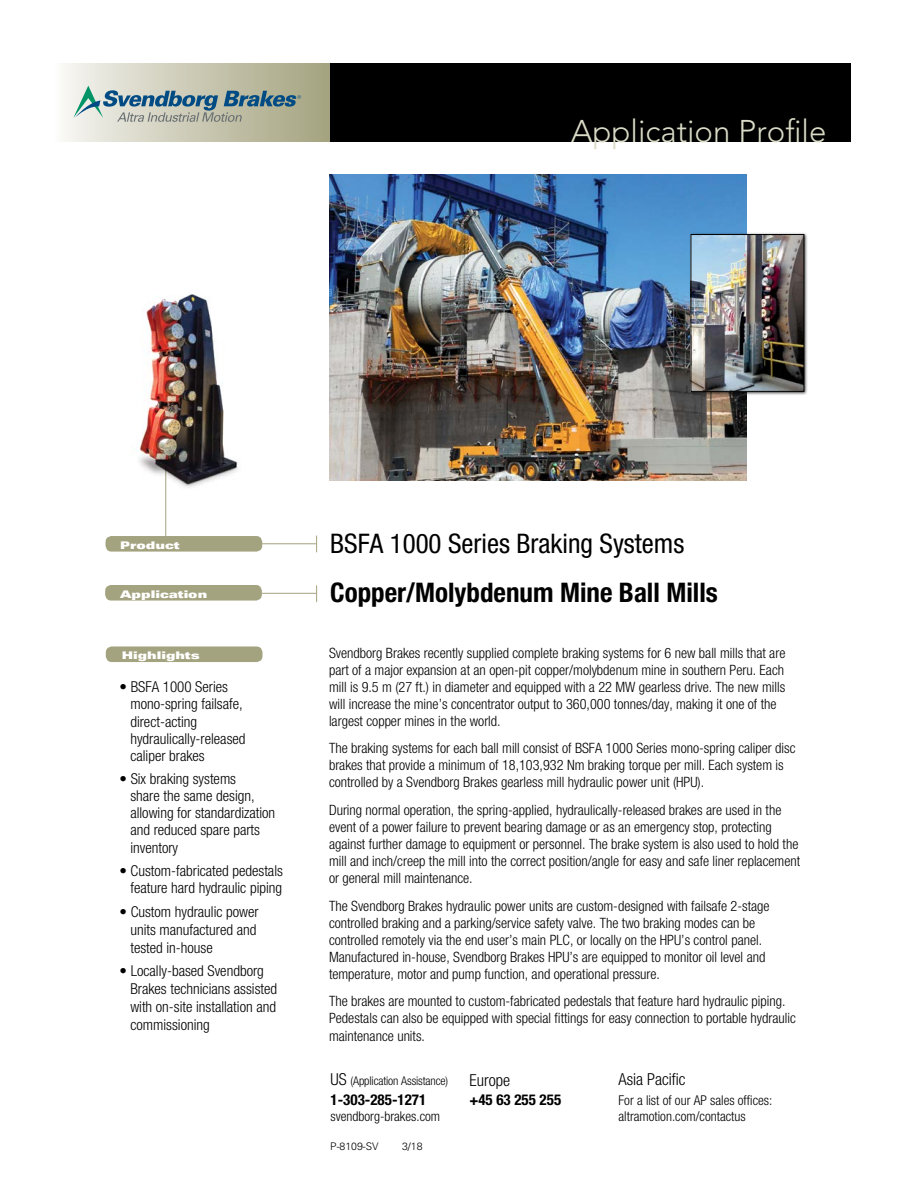
<style>
.page{position:relative;width:918px;height:1188px;background:#fff}
.page>*{position:absolute;margin:0;border:0;box-sizing:border-box;transform-origin:0 0}
.t1{font:300 31.2px "Avenir LT Std";color:#dadbc6}
.t2{font:700 condensed 27px "Helvetica Neue LT Std";color:#000}
.t3{font:condensed 27px "Helvetica Neue LT Std";color:#000}
.t4{font:300 condensed 16.5px "Helvetica Neue LT Std";color:#000}
.t5{font:300 condensed 15px/17.2px "Helvetica Neue LT Std";color:#000}
.t6{font:700 condensed 15px "Helvetica Neue LT Std";color:#000}
.t7{font:300 condensed 14.25px/17.1px "Helvetica Neue LT Std";color:#000}
.t8{font:300 condensed 13.5px "Helvetica Neue LT Std";color:#000}
.t9{font:300 condensed 12px "Helvetica Neue LT Std";letter-spacing:-.01em;color:#000}
.t10{font:10.5px "Univers LT Std X Black Ex";color:#fff}
.t11{font:300 10.5px "Univers LT Std";color:#000}
.s1{font-size:16.5px}
</style>
<div class="page">
<div style="left:105px;top:585px;width:157px;height:16px;background:#a4a380;border-radius:6px"></div>
<div style="left:106px;top:536px;width:156px;height:16px;background:#a4a380;border-radius:6px"></div>
<div style="left:54px;top:63px;width:276px;height:79px;background:linear-gradient(to right,#f8f7f3,#a3a17d)"></div>
<div style="left:330px;top:63px;width:520px;height:79px;background:#000"></div>
<hr style="left:239px;top:543px;width:78px;height:1px;background:#a4a380">
<svg style="left:316px;top:536px;width:1px;height:16px"></svg>
<svg style="left:316px;top:585px;width:1px;height:17px"></svg>
<hr style="left:239px;top:593px;width:78px;height:1px;background:#a4a380">
<div style="left:106px;top:646px;width:157px;height:16px;background:#a4a380;border-radius:6px"></div>
<hr style="left:165px;top:466px;width:1px;height:72px;background:#a4a380">
<img style="left:139px;top:294px;width:100px;height:199px">
<img style="left:329px;top:174px;width:417px;height:306px">
<div style="left:689px;top:232px;width:119px;height:163px;background:#000;opacity:.75"></div>
<img style="left:693px;top:236px;width:109px;height:154px">
<div style="left:691px;top:234px;width:113px;height:158px;border:1px solid #000"></div>
<svg style="left:73px;top:86px;width:228px;height:36px;background:#9cada9"></svg>
<p class="t1" style="left:571px;top:113px;width:257px">Application Profile</p>
<p class="t10" style="left:120px;top:539px;width:61px">Product</p>
<p class="t10" style="left:120px;top:588px;width:89px">Application</p>
<p class="t10" style="left:122px;top:649px;width:80px">Highlights</p>
<p class="t5" style="left:130px;top:678px;width:117px;text-indent:-11px">• BSFA 1000 Series mono-spring failsafe, direct-acting hydraulically-released caliper brakes</p>
<p class="t5" style="left:130px;top:770px;width:146px;text-indent:-11px">• Six braking systems<br>share the same design, allowing for standardization and reduced spare parts inventory</p>
<p class="t5" style="left:120px;top:862px;width:165px;text-align:right">• Custom-fabricated pedestals feature hard hydraulic piping</p>
<p class="t5" style="left:130px;top:902px;width:130px;line-height:18px;text-indent:-11px">• Custom hydraulic power units manufactured and tested in-house</p>
<p class="t5" style="left:130px;top:962px;width:148px;line-height:18px;text-indent:-11px">• Locally-based Svendborg<br>Brakes technicians assisted with on-site installation and commissioning</p>
<p class="t3" style="left:330px;top:528px;width:356px">BSFA 1000 Series Braking Systems</p>
<p class="t2" style="left:330px;top:576px;width:389px">Copper/Molybdenum Mine Ball Mills</p>
<p class="t7" style="left:329px;top:644px;width:458px">Svendborg Brakes recently supplied complete braking systems for 6 new ball mills that are part of a major expansion at an open-pit copper/molybdenum mine in southern Peru. Each mill is 9.5 m (27 ft.) in diameter and equipped with a 22 MW gearless drive. The new mills will increase the mine’s concentrator output to 360,000 tonnes/day, making it one of the largest copper mines in the world.</p>
<p class="t7" style="left:329px;top:740px;width:468px">The braking systems for each ball mill consist of BSFA 1000 Series mono-spring caliper disc brakes that provide a minimum of 18,103,932 Nm braking torque per mill. Each system is controlled by a Svendborg Brakes gearless mill hydraulic power unit (HPU).</p>
<p class="t7" style="left:329px;top:801px;width:473px">During normal operation, the spring-applied, hydraulically-released brakes are used in the event of a power failure to prevent bearing damage or as an emergency stop, protecting against further damage to equipment or personnel. The brake system is also used to hold the mill and inch/creep the mill into the correct position/angle for easy and safe liner replacement or general mill maintenance.</p>
<p class="t7" style="left:329px;top:897px;width:442px">The Svendborg Brakes hydraulic power units are custom-designed with failsafe 2-stage controlled braking and a parking/service safety valve. The two braking modes can be controlled remotely via the end user’s main PLC, or locally on the HPU’s control panel.<br>Manufactured in-house, Svendborg Brakes HPU’s are equipped to monitor oil level and temperature, motor and pump function, and operational pressure.</p>
<p class="t7" style="left:329px;top:993px;width:468px">The brakes are mounted to custom-fabricated pedestals that feature hard hydraulic piping.<br>Pedestals can also be equipped with special fittings for easy connection to portable hydraulic maintenance units.</p>
<p class="t9" style="left:331px;top:1074px;width:119px"><span class="s1">US</span> (Application Assistance)</p>
<p class="t6" style="left:331px;top:1090px;width:97px">1-303-285-1271</p>
<p class="t8" style="left:331px;top:1109px;width:111px">svendborg-brakes.com</p>
<p class="t11" style="left:330px;top:1140px;width:50px">P-8109-SV</p>
<p class="t11" style="left:402px;top:1140px;width:22px">3/18</p>
<p class="t4" style="left:469px;top:1070px;width:42px">Europe</p>
<p class="t6" style="left:469px;top:1091px;width:93px">+45 63 255 255</p>
<p class="t4" style="left:619px;top:1070px;width:69px">Asia Pacific</p>
<p class="t8" style="left:619px;top:1092px;width:155px">For a list of our AP sales offices:</p>
<p class="t8" style="left:619px;top:1109px;width:129px">altramotion.com/contactus</p>
</div>
